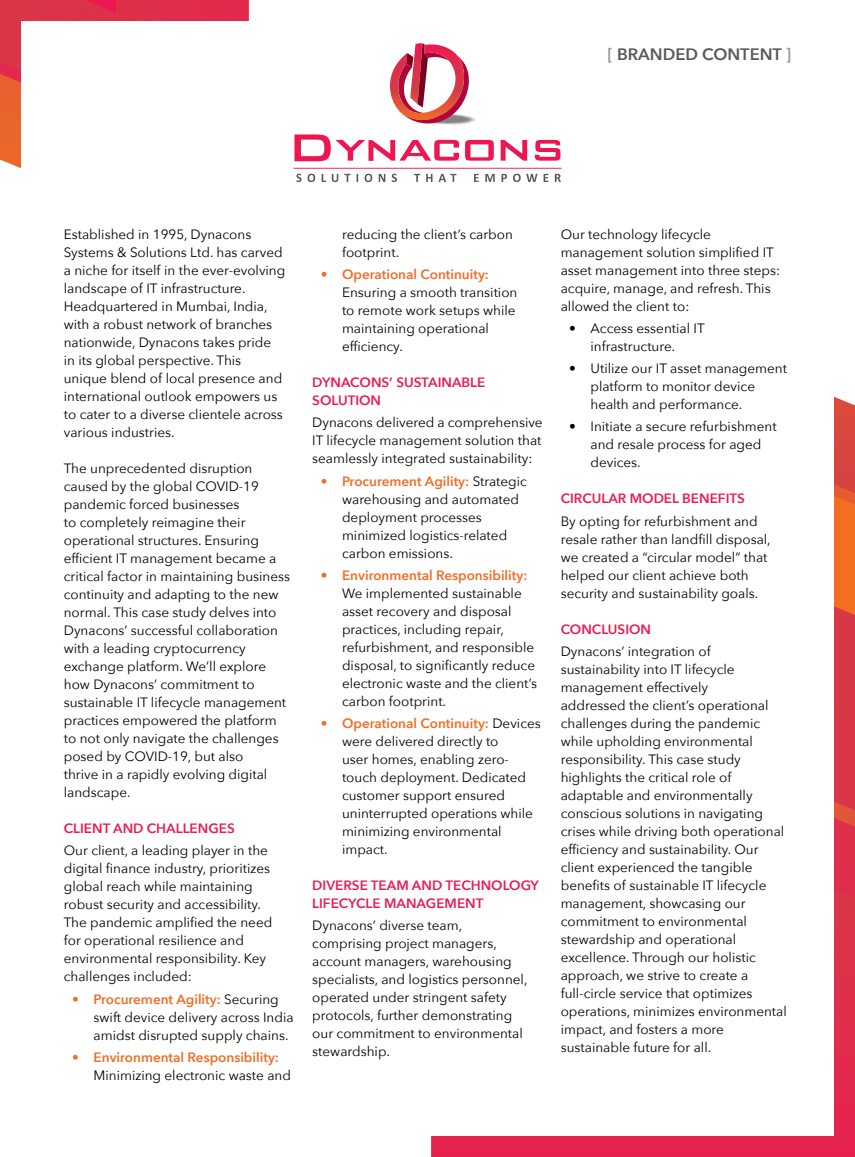
<style>
.page{position:relative;width:855px;height:1157px;background:#fff}
.page>*{position:absolute;margin:0;border:0;box-sizing:border-box;transform-origin:0 0}
.t1{font:600 16.5px "Avenir Next";color:#58595b}
.t2{font:13.5px/18px "Avenir Next";color:#000}
.t3{font:600 13.5px/18px "Avenir Next";color:#e81e51}
.t4{font:600 13.5px "Avenir Next";color:#f06d25}
.s1{color:#939598}
.s2{font-weight:600;color:#f06d25}
</style>
<div class="page">
<svg style="left:431px;top:826px;width:424px;height:331px;background:#e53458"></svg>
<svg style="left:834px;top:439px;width:21px;height:371px;background:#e04a39"></svg>
<div style="left:419px;top:359px;width:414px;height:776px;background:#fff"></div>
<svg style="left:0;top:0;width:248px;height:165px;background:#e03c43"></svg>
<svg style="left:85px;top:0;width:31px;height:13px"></svg>
<div style="left:21px;top:21px;width:415px;height:774px;background:#fff"></div>
<svg style="left:534px;top:140px;width:26px;height:21px"></svg>
<svg style="left:500px;top:140px;width:27px;height:21px"></svg>
<hr style="left:293px;top:168px;width:268px;height:1px;background:#ed1651">
<svg style="left:296px;top:174px;width:199px;height:8px"></svg>
<svg style="left:501px;top:174px;width:60px;height:8px"></svg>
<svg style="left:294px;top:43px;width:200px;height:119px"></svg>
<p class="t1" style="left:607px;top:40px;width:185px"><span class="s1">[</span> BRANDED CONTENT <span class="s1">]</span></p>
<p class="t2" style="left:64px;top:225px;width:223px">Established in 1995, Dynacons Systems &amp; Solutions Ltd. has carved a niche for itself in the ever-evolving landscape of IT infrastructure.<br>Headquartered in Mumbai, India, with a robust network of branches nationwide, Dynacons takes pride in its global perspective. This unique blend of local presence and international outlook empowers us to cater to a diverse clientele across various industries.</p>
<p class="t2" style="left:64px;top:459px;width:228px">The unprecedented disruption caused by the global COVID-19 pandemic forced businesses<br>to completely reimagine their operational structures. Ensuring efficient IT management became a critical factor in maintaining business continuity and adapting to the new normal. This case study delves into<br>Dynacons’ successful collaboration with a leading cryptocurrency exchange platform. We’ll explore how Dynacons’ commitment to sustainable IT lifecycle management practices empowered the platform to not only navigate the challenges posed by COVID-19, but also<br>thrive in a rapidly evolving digital landscape.</p>
<p class="t3" style="left:64px;top:819px;width:172px">CLIENT AND CHALLENGES</p>
<p class="t2" style="left:64px;top:841px;width:210px">Our client, a leading player in the digital finance industry, prioritizes global reach while maintaining robust security and accessibility.<br>The pandemic amplified the need for operational resilience and environmental responsibility. Key challenges included:</p>
<p class="t2" style="left:94px;top:989px;width:202px;text-indent:-21px"><span class="s2">• Procurement Agility:</span> Securing swift device delivery across India amidst disrupted supply chains.</p>
<p class="t4" style="left:72px;top:1045px;width:208px">• Environmental Responsibility:</p>
<p class="t2" style="left:94px;top:1065px;width:199px">Minimizing electronic waste and</p>
<p class="t2" style="left:342px;top:224px;width:172px">reducing the client’s carbon footprint.</p>
<p class="t4" style="left:321px;top:263px;width:170px">• Operational Continuity:</p>
<p class="t2" style="left:342px;top:283px;width:177px">Ensuring a smooth transition to remote work setups while maintaining operational efficiency.</p>
<p class="t3" style="left:312px;top:373px;width:175px">DYNACONS’ SUSTAINABLE<br>SOLUTION</p>
<p class="t2" style="left:312px;top:413px;width:232px;text-align:justify">Dynacons delivered a comprehensive IT lifecycle management solution that seamlessly integrated sustainability:</p>
<p class="t2" style="left:342px;top:471px;width:186px;text-indent:-21px"><span class="s2">• Procurement Agility:</span> Strategic warehousing and automated deployment processes minimized logistics-related carbon emissions.</p>
<p class="t4" style="left:321px;top:563px;width:208px">• Environmental Responsibility:</p>
<p class="t2" style="left:342px;top:583px;width:197px">We implemented sustainable asset recovery and disposal practices, including repair, refurbishment, and responsible disposal, to significantly reduce electronic waste and the client’s carbon footprint.</p>
<p class="t2" style="left:342px;top:714px;width:200px;text-indent:-21px"><span class="s2">• Operational Continuity:</span> Devices were delivered directly to<br>user homes, enabling zero&shy;touch deployment. Dedicated customer support ensured uninterrupted operations while minimizing environmental impact.</p>
<p class="t3" style="left:312px;top:876px;width:228px">DIVERSE TEAM AND TECHNOLOGY<br>LIFECYCLE MANAGEMENT</p>
<p class="t2" style="left:312px;top:916px;width:217px">Dynacons’ diverse team, comprising project managers, account managers, warehousing specialists, and logistics personnel, operated under stringent safety protocols, further demonstrating our commitment to environmental stewardship.</p>
<p class="t2" style="left:560px;top:224px;width:221px">Our technology lifecycle management solution simplified IT asset management into three steps: acquire, manage, and refresh. This allowed the client to:</p>
<p class="t2" style="left:569px;top:318px;width:137px;text-align:center">• Access essential IT infrastructure.</p>
<p class="t2" style="left:590px;top:359px;width:198px;text-indent:-21px">• Utilize our IT asset management platform to monitor device health and performance.</p>
<p class="t2" style="left:590px;top:417px;width:188px;text-indent:-21px">• Initiate a secure refurbishment and resale process for aged devices.</p>
<p class="t3" style="left:560px;top:489px;width:186px">CIRCULAR MODEL BENEFITS</p>
<p class="t2" style="left:560px;top:511px;width:211px">By opting for refurbishment and resale rather than landfill disposal, we created a “circular model” that helped our client achieve both security and sustainability goals.</p>
<p class="t3" style="left:560px;top:619px;width:92px">CONCLUSION</p>
<p class="t2" style="left:560px;top:641px;width:228px">Dynacons’ integration of sustainability into IT lifecycle management effectively<br>addressed the client’s operational challenges during the pandemic while upholding environmental responsibility. This case study highlights the critical role of adaptable and environmentally conscious solutions in navigating crises while driving both operational efficiency and sustainability. Our client experienced the tangible benefits of sustainable IT lifecycle management, showcasing our commitment to environmental stewardship and operational excellence. Through our holistic approach, we strive to create a full-circle service that optimizes operations, minimizes environmental impact, and fosters a more sustainable future for all.</p>
</div>
